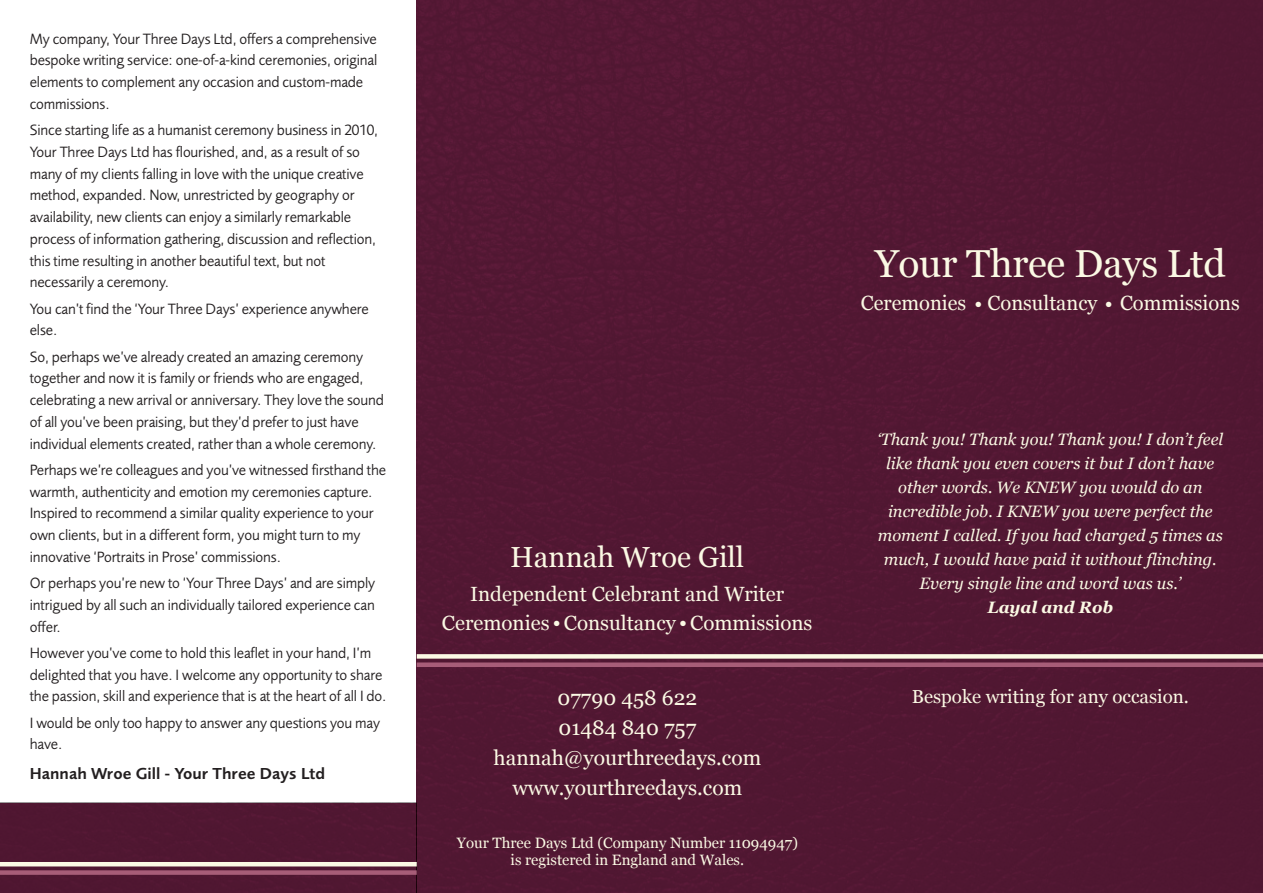
<style>
.page{position:relative;width:1263px;height:893px;background:#fff}
.page>*{position:absolute;margin:0;border:0;box-sizing:border-box;transform-origin:0 0}
.t1{font:39px "Georgia";letter-spacing:-.01em;color:#fbf9e4}
.t2{font:28.95px "Georgia";color:#fbf9e4}
.t3{font:21px/30px "Georgia";color:#fbf9e4;text-align:center}
.t4{font:20.55px/28.5px "Georgia";color:#fbf9e4;text-align:center}
.t5{font:18.75px "Georgia";color:#fbf9e4}
.t6{font:italic 16.5px/24px "Georgia";color:#fbf9e4;text-align:center}
.t7{font:600 16.5px "Foundry Sans";letter-spacing:.005em;color:#231f20}
.t8{font:italic 700 16.5px "Georgia";color:#fbf9e4}
.t9{font:15.45px/21.8px "Foundry Sans";letter-spacing:-.01em;color:#231f20}
.t10{font:15px/16.5px "Georgia";color:#fbf9e4;text-align:center}
</style>
<div class="page">
<div style="left:417px;top:0;width:846px;height:893px;background:#511732"></div>
<div style="left:417px;top:662px;width:846px;height:5px;background:#a75d78"></div>
<div style="left:417px;top:654px;width:846px;height:5px;background:#fbf9e4"></div>
<div style="left:0;top:803px;width:417px;height:90px;background:#501732"></div>
<div style="left:0;top:870px;width:417px;height:5px;background:#a75d78"></div>
<hr style="left:0;top:862px;width:417px;height:4px;background:#fbf9e4">
<p class="t9" style="left:30px;top:27px;width:349px">My company, Your Three Days Ltd, offers a comprehensive bespoke writing service: one-of-a-kind ceremonies, original elements to complement any occasion and custom-made commissions.</p>
<p class="t9" style="left:30px;top:119px;width:350px">Since starting life as a humanist ceremony business in 2010, Your Three Days Ltd has flourished, and, as a result of so many of my clients falling in love with the unique creative method, expanded. Now, unrestricted by geography or availability, new clients can enjoy a similarly remarkable process of information gathering, discussion and reflection, this time resulting in another beautiful text, but not necessarily a ceremony.</p>
<p class="t9" style="left:30px;top:297px;width:341px">You can’t find the ‘Your Three Days’ experience anywhere else.</p>
<p class="t9" style="left:30px;top:345px;width:356px">So, perhaps we’ve already created an amazing ceremony together and now it is family or friends who are engaged, celebrating a new arrival or anniversary. They love the sound of all you’ve been praising, but they’d prefer to just have individual elements created, rather than a whole ceremony.</p>
<p class="t9" style="left:30px;top:459px;width:358px">Perhaps we’re colleagues and you’ve witnessed firsthand the warmth, authenticity and emotion my ceremonies capture.<br>Inspired to recommend a similar quality experience to your own clients, but in a different form, you might turn to my innovative ‘Portraits in Prose’ commissions.</p>
<p class="t9" style="left:30px;top:572px;width:347px;text-align:justify">Or perhaps you’re new to ‘Your Three Days’ and are simply intrigued by all such an individually tailored experience can offer.</p>
<p class="t9" style="left:30px;top:642px;width:358px">However you’ve come to hold this leaflet in your hand, I’m delighted that you have. I welcome any opportunity to share the passion, skill and experience that is at the heart of all I do.</p>
<p class="t9" style="left:30px;top:712px;width:352px">I would be only too happy to answer any questions you may have.</p>
<p class="t7" style="left:30px;top:764px;width:297px">Hannah Wroe Gill - Your Three Days Ltd</p>
<h2 class="t2" style="left:510px;top:536px;width:235px">Hannah Wroe Gill</h2>
<h3 class="t4" style="left:442px;top:579px;width:372px">Independent Celebrant and Writer<br>Ceremonies ● Consultancy ● Commissions</h3>
<h3 class="t3" style="left:493px;top:682px;width:269px">07790 458 622<br>01484 840 757 hannah@yourthreedays.com www.yourthreedays.com</h3>
<p class="t10" style="left:457px;top:834px;width:343px">Your Three Days Ltd (Company Number 11094947) is registered in England and Wales.</p>
<h1 class="t1" style="left:875px;top:235px;width:352px">Your Three Days Ltd</h1>
<h3 class="t4" style="left:861px;top:288px;width:381px">Ceremonies ● Consultancy ● Commissions</h3>
<p class="t6" style="left:877px;top:426px;width:347px">‘Thank you! Thank you! Thank you! I don’t feel like thank you even covers it but I don’t have other words. We KNEW you would do an incredible job. I KNEW you were perfect the moment I called. If you had charged 5 times as much, I would have paid it without flinching.<br>Every single line and word was us.’</p>
<p class="t8" style="left:987px;top:595px;width:127px">Layal and Rob</p>
<p class="t5" style="left:912px;top:683px;width:279px">Bespoke writing for any occasion.</p>
</div>
